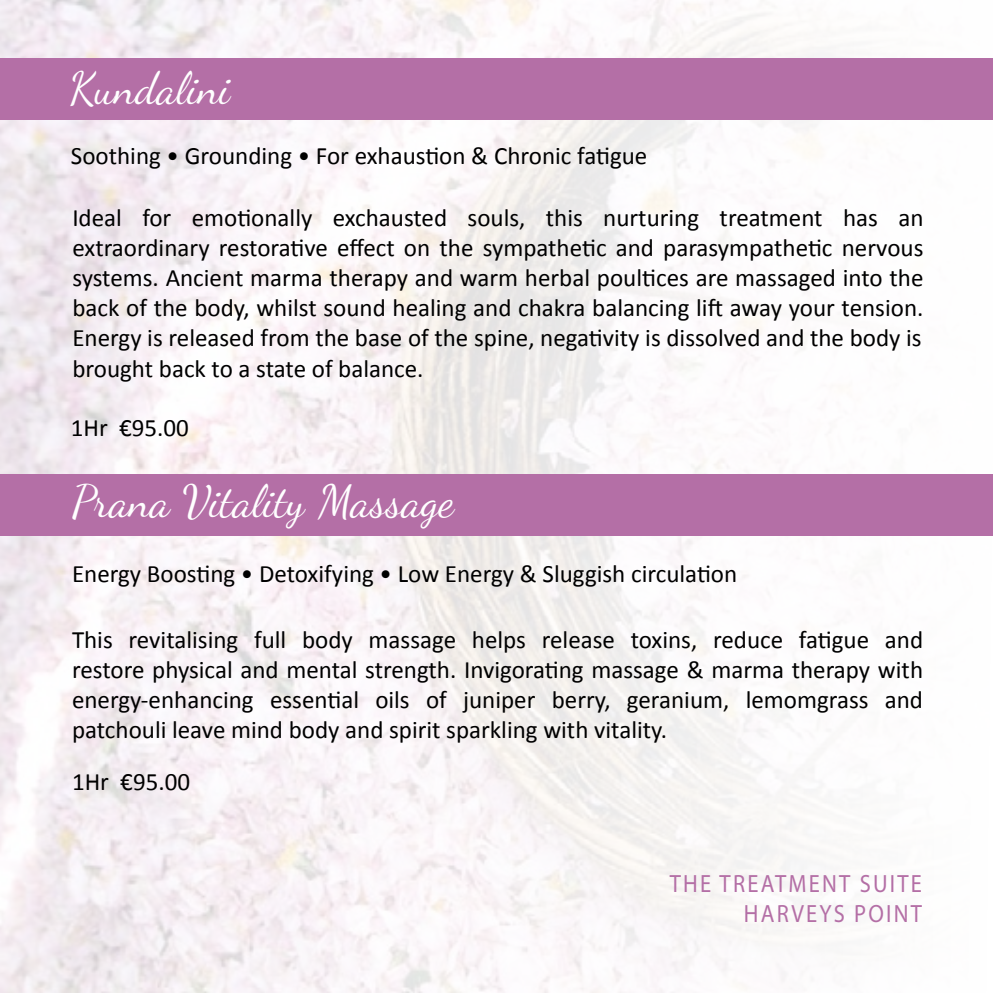
<style>
.page{position:relative;width:993px;height:993px;background:#fff}
.page>*{position:absolute;margin:0;border:0;box-sizing:border-box;transform-origin:0 0}
.t1{font:45px "Dancing Script OT";color:#fff}
.t2{font:25px/30px "Calibri";color:#000;text-align:justify}
.t3{font:25px/30px "Myriad Pro";letter-spacing:.1em;color:#b46fa6;text-align:right;scale:.9 1}
</style>
<div class="page">
<div style="left:0;top:58px;width:992px;height:62px;background:#b46fa6"></div>
<div style="left:0;top:474px;width:992px;height:62px;background:#b46fa6"></div>
<h1 class="t1" style="left:71px;top:62px;width:161px">Kundalini</h1>
<p class="t2" style="left:71px;top:140px;width:577px">Soothing • Grounding • For exhaustion &amp; Chronic fatigue</p>
<p class="t2" style="left:72px;top:203px;width:852px">Ideal for emotionally exchausted souls, this nurturing treatment has an extraordinary restorative effect on the sympathetic and parasympathetic nervous systems. Ancient marma therapy and warm herbal poultices are massaged into the back of the body, whilst sound healing and chakra balancing lift away your tension.<br>Energy is released from the base of the spine, negativity is dissolved and the body is brought back to a state of balance.</p>
<p class="t2" style="left:71px;top:412px;width:119px">1Hr €95.00</p>
<h1 class="t1" style="left:72px;top:474px;width:384px">Prana Vitality Massage</h1>
<p class="t2" style="left:72px;top:558px;width:666px">Energy Boosting • Detoxifying • Low Energy &amp; Sluggish circulation</p>
<p class="t2" style="left:72px;top:624px;width:852px">This revitalising full body massage helps release toxins, reduce fatigue and restore physical and mental strength. Invigorating massage &amp; marma therapy with energy-enhancing essential oils of juniper berry, geranium, lemomgrass and patchouli leave mind body and spirit sparkling with vitality.</p>
<p class="t2" style="left:72px;top:766px;width:119px">1Hr €95.00</p>
<p class="t3" style="left:669px;top:868px;width:282px">THE TREATMENT SUITE<br>HARVEYS POINT</p>
</div>
